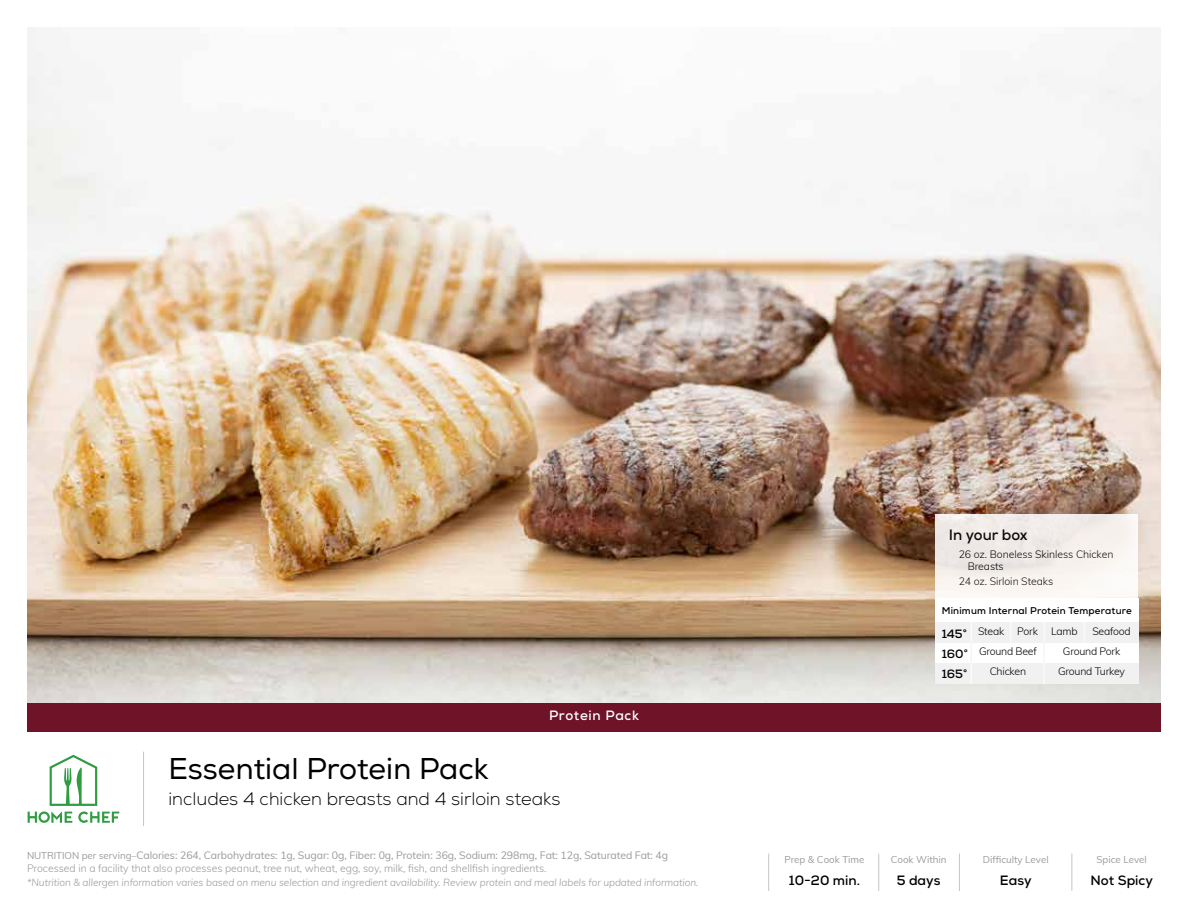
<style>
.page{position:relative;width:1188px;height:918px;background:#fff}
.page>*{position:absolute;margin:0;border:0;box-sizing:border-box;transform-origin:0 0}
.t1{font:30px "Nexa";color:#000}
.t2{font:300 18px "Nexa";color:#000}
.t3{font:700 15px "Nexa";color:#000}
.t4{font:700 13.5px "Nexa";color:#000}
.t5{font:700 13.5px "Nexa";letter-spacing:.05em;color:#fff}
.t6{font:700 12px/20px "Nexa";color:#000;text-align:justify}
.t7{font:300 10.5px/13.5px "Muli";letter-spacing:-.005em;color:#9a9a9a}
.t8{font:300 10.5px/12px "Muli";letter-spacing:-.02em;color:#000}
.t9{font:italic 300 10.2px "Muli";letter-spacing:-.005em;color:#9a9a9a}
.t10{font:9.75px "Muli";color:#9a9a9a}
.t11{font:700 9.75px "Nexa";letter-spacing:.02em;color:#000}
.s1{font-weight:400;font-size:9.75px}
.s2{font-weight:400}
</style>
<div class="page">
<img style="left:27px;top:27px;width:1134px;height:676px">
<hr style="left:143px;top:752px;width:1px;height:74px;background:#c7c6c5">
<hr style="left:878px;top:854px;width:1px;height:37px;background:#c7c6c5">
<hr style="left:768px;top:854px;width:1px;height:37px;background:#c7c6c5">
<hr style="left:959px;top:854px;width:1px;height:37px;background:#c7c6c5">
<hr style="left:1071px;top:854px;width:1px;height:37px;background:#c7c6c5">
<svg style="left:28px;top:755px;width:91px;height:68px"></svg>
<div style="left:935px;top:515px;width:203px;height:84px;background:linear-gradient(to right,#efeae6,#f9f5f1)"></div>
<div style="left:935px;top:599px;width:203px;height:85px;background:#fff"></div>
<div style="left:935px;top:663px;width:203px;height:21px;background:#f1f1f1"></div>
<div style="left:935px;top:622px;width:203px;height:21px;background:#f1f1f1"></div>
<div style="left:27px;top:703px;width:1134px;height:28px;background:#6f1329"></div>
<p class="t5" style="left:549px;top:707px;width:92px">Protein Pack</p>
<h1 class="t1" style="left:168px;top:751px;width:322px">Essential Protein Pack</h1>
<h2 class="t2" style="left:168px;top:788px;width:393px">includes 4 chicken breasts and 4 sirloin steaks</h2>
<p class="t7" style="left:27px;top:848px;width:643px"><span class="s1">NUTRITION per serving–</span><span class="s2">Calories: 264, Carbohydrates: 1g, Sugar: 0g, Fiber: 0g, Protein: 36g, Sodium: 298mg, Fat: 12g, Saturated Fat: 4g<br></span>Processed in a facility that also processes peanut, tree nut, wheat, egg, soy, milk, fish, and shellfish ingredients.</p>
<p class="t9" style="left:27px;top:875px;width:673px">*Nutrition &amp; allergen information varies based on menu selection and ingredient availability. Review protein and meal labels for updated information.</p>
<h3 class="t3" style="left:949px;top:525px;width:80px">In your box</h3>
<p class="t8" style="left:968px;top:548px;width:147px;text-indent:-9px">26 oz. Boneless Skinless Chicken<br>Breasts</p>
<p class="t8" style="left:959px;top:575px;width:96px">24 oz. Sirloin Steaks</p>
<p class="t11" style="left:942px;top:605px;width:192px">Minimum Internal Protein Temperature</p>
<p class="t8" style="left:978px;top:625px;width:28px">Steak</p>
<p class="t8" style="left:1051px;top:625px;width:28px">Lamb</p>
<p class="t8" style="left:1092px;top:625px;width:40px">Seafood</p>
<p class="t8" style="left:1058px;top:665px;width:68px">Ground Turkey</p>
<p class="t8" style="left:1017px;top:625px;width:22px">Pork</p>
<p class="t8" style="left:990px;top:665px;width:38px">Chicken</p>
<p class="t6" style="left:942px;top:624px;width:28px">145° 160° 165°</p>
<p class="t8" style="left:979px;top:645px;width:59px">Ground Beef</p>
<p class="t8" style="left:1063px;top:645px;width:59px">Ground Pork</p>
<p class="t10" style="left:784px;top:853px;width:82px">Prep &amp; Cook Time</p>
<p class="t10" style="left:891px;top:853px;width:57px">Cook Within</p>
<p class="t10" style="left:983px;top:853px;width:67px">Difficulty Level</p>
<p class="t10" style="left:1097px;top:853px;width:52px">Spice Level</p>
<p class="t4" style="left:789px;top:872px;width:73px">10-20 min.</p>
<p class="t4" style="left:897px;top:871px;width:45px">5 days</p>
<p class="t4" style="left:1000px;top:872px;width:33px">Easy</p>
<p class="t4" style="left:1091px;top:872px;width:64px">Not Spicy</p>
</div>
